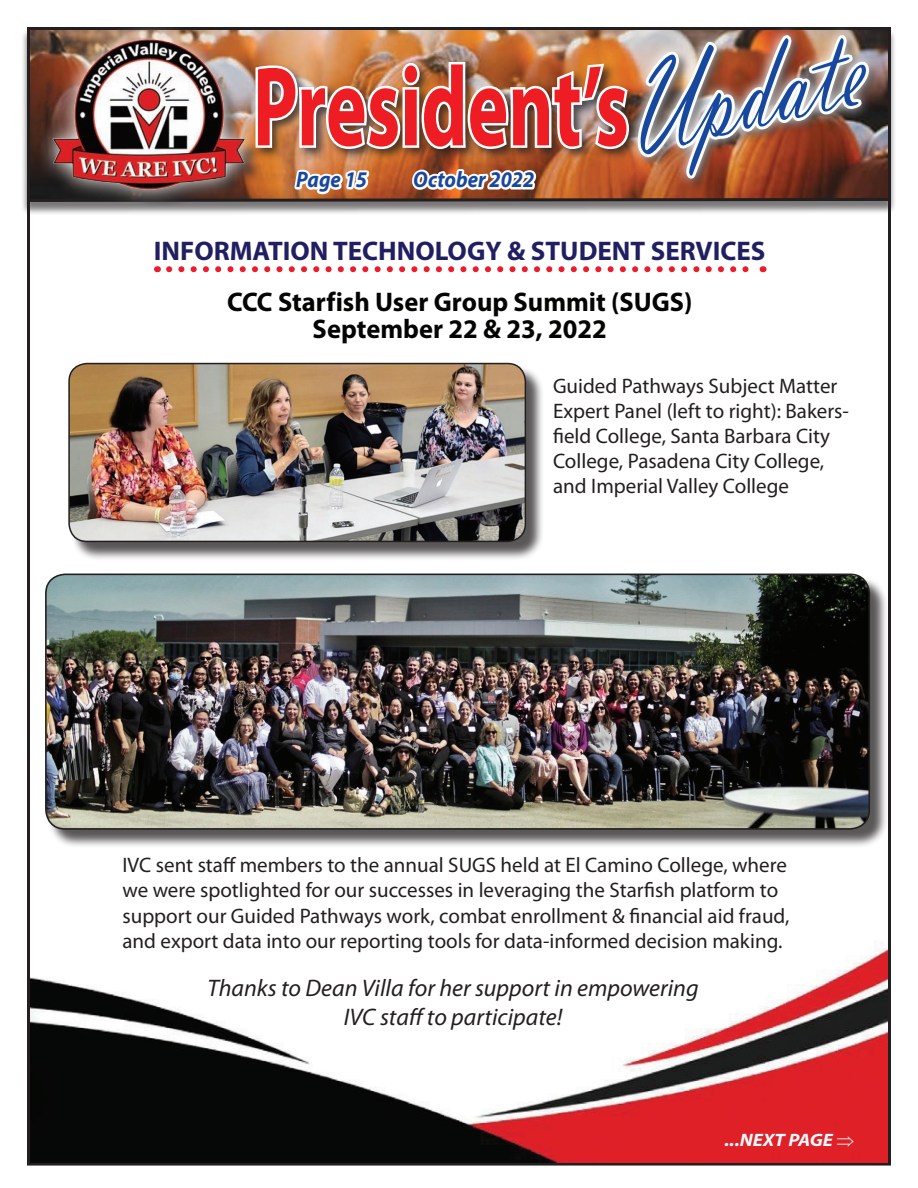
<style>
.page{position:relative;width:918px;height:1188px;background:#fff}
.page>*{position:absolute;margin:0;border:0;box-sizing:border-box;transform-origin:0 0}
.t1{font:136.65px "Vladimir Script";color:#17489e;scale:.75 1}
.t2{font:700 114px "Myriad Pro";color:#ee1d23;scale:.68 1}
.t3{font:700 27px/27px "Myriad Pro";color:#040503;text-align:center}
.t4{font:700 27px "Myriad Pro";color:#211f61}
.t5{font:italic 24px/28.8px "Myriad Pro";color:#231f20;text-align:center}
.t6{font:italic 700 22.5px "Myriad Pro";color:#17489e;scale:.92 1}
.t7{font:21px/25.2px "Myriad Pro";color:#231f20}
.t8{font:italic 700 18px "Myriad Pro";color:#f0f9fb;scale:1.09 1}
</style>
<div class="page">
<div style="left:21px;top:28px;width:876px;height:187px;background:#231f20;opacity:.6"></div>
<svg style="left:25px;top:27px;width:867px;height:176px;background:#574c49"></svg>
<img style="left:30px;top:941px;width:857px;height:222px">
<svg style="left:603px;top:27px;width:294px;height:174px;background:#6f6664"></svg>
<img style="left:258px;top:27px;width:622px;height:171px">
<div style="left:55px;top:42px;width:207px;height:166px;background:#231f20;opacity:.75"></div>
<img style="left:33px;top:27px;width:225px;height:180px">
<img style="left:53px;top:40px;width:91px;height:109px">
<svg style="left:169px;top:266px;width:580px;height:6px"></svg>
<div style="left:71px;top:365px;width:474px;height:196px;background:#231f20;opacity:.75"></div>
<img style="left:69px;top:364px;width:456px;height:177px">
<div style="left:68px;top:363px;width:458px;height:179px;border:2px solid #231f20;border-radius:18px"></div>
<div style="left:47px;top:576px;width:842px;height:272px;background:#231f20;opacity:.75"></div>
<img style="left:46px;top:574px;width:823px;height:255px">
<div style="left:45px;top:574px;width:825px;height:256px;border:2px solid #231f20;border-radius:19px"></div>
<h1 class="t1" style="left:603px;top:37px;width:328px;rotate:-13deg">Update</h1>
<h2 class="t2" style="left:253px;top:33px;width:555px">President’s</h2>
<p class="t6" style="left:296px;top:165px;width:79px">Page 15</p>
<p class="t6" style="left:413px;top:165px;width:133px">October 2022</p>
<p class="t4" style="left:154px;top:234px;width:613px">INFORMATION TECHNOLOGY &amp; STUDENT SERVICES</p>
<p class="t3" style="left:227px;top:288px;width:467px">CCC Starfish User Group Summit (SUGS)<br>September 22 &amp; 23, 2022</p>
<p class="t7" style="left:553px;top:373px;width:298px">Guided Pathways Subject Matter Expert Panel (left to right): Bakers&shy;field College, Santa Barbara City College, Pasadena City College, and Imperial Valley College</p>
<p class="t7" style="left:122px;top:852px;width:669px">IVC sent staff members to the annual SUGS held at El Camino College, where we were spotlighted for our successes in leveraging the Starfish platform to support our Guided Pathways work, combat enrollment &amp; financial aid fraud, and export data into our reporting tools for data-informed decision making.</p>
<p class="t5" style="left:207px;top:973px;width:493px">Thanks to Dean Villa for her support in empowering<br>IVC staff to participate!</p>
<p class="t8" style="left:724px;top:1128px;width:121px">...NEXT PAGE ⇒</p>
</div>
